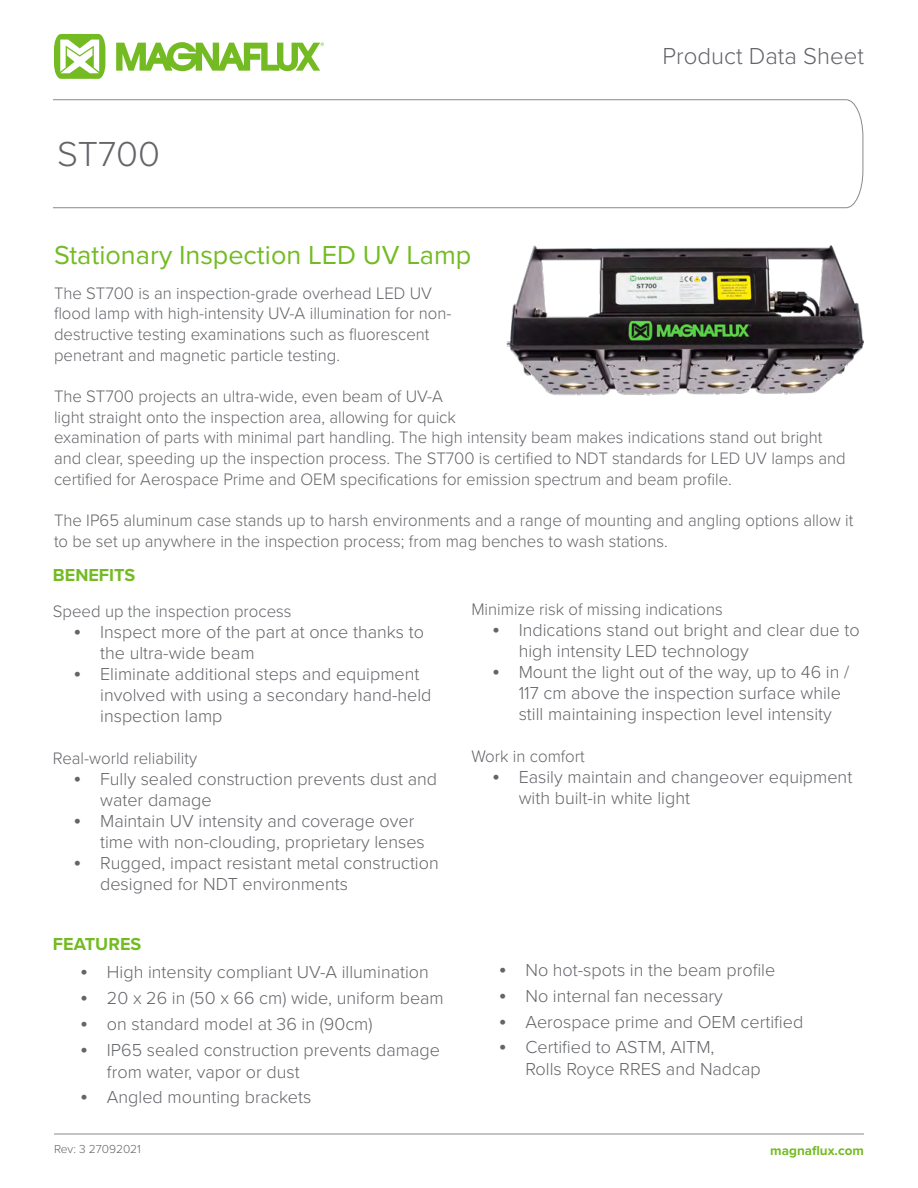
<style>
.page{position:relative;width:918px;height:1188px;background:#fff}
.page>*{position:absolute;margin:0;border:0;box-sizing:border-box;transform-origin:0 0}
.t1{font:300 36px "Proxima Nova";color:#636569}
.t2{font:27px "Proxima Nova";color:#74bb23}
.t3{font:300 24px "Proxima Nova";color:#636569}
.t4{font:300 18px/21px "Proxima Nova";color:#636569}
.t5{font:700 18px "Proxima Nova";color:#74bb23}
.t6{font:300 17.25px/20.7px "Proxima Nova";color:#636569}
.t7{font:700 13.5px "Proxima Nova";color:#74bb23}
.t8{font:300 12px "Proxima Nova";color:#636569}
.s1{font-size:24px}
</style>
<div class="page">
<svg style="left:53px;top:99px;width:811px;height:109px"></svg>
<svg style="left:116px;top:42px;width:208px;height:29px"></svg>
<svg style="left:54px;top:34px;width:51px;height:45px"></svg>
<hr style="left:54px;top:1134px;width:810px;height:1px;background:#878a8e">
<img style="left:506px;top:245px;width:358px;height:151px">
<h1 class="t1" style="left:57px;top:127px;width:104px">ST700</h1>
<h3 class="t3" style="left:662px;top:39px;width:203px">Product Data Sheet</h3>
<h2 class="t2" style="left:54px;top:235px;width:419px">Stationary Inspection LED UV Lamp</h2>
<p class="t6" style="left:54px;top:281px;width:399px">The ST700 is an inspection-grade overhead LED UV flood lamp with high-intensity UV-A illumination for non&shy;destructive testing examinations such as fluorescent penetrant and magnetic particle testing.</p>
<p class="t6" style="left:54px;top:385px;width:793px">The ST700 projects an ultra-wide, even beam of UV-A<br>light straight onto the inspection area, allowing for quick<br>examination of parts with minimal part handling. The high intensity beam makes indications stand out bright and clear, speeding up the inspection process. The ST700 is certified to NDT standards for LED UV lamps and certified for Aerospace Prime and OEM specifications for emission spectrum and beam profile.</p>
<p class="t6" style="left:54px;top:509px;width:801px">The IP65 aluminum case stands up to harsh environments and a range of mounting and angling options allow it to be set up anywhere in the inspection process; from mag benches to wash stations.</p>
<p class="t5" style="left:53px;top:562px;width:84px">BENEFITS</p>
<p class="t6" style="left:53px;top:600px;width:240px">Speed up the inspection process</p>
<p class="t4" style="left:100px;top:621px;width:325px;text-indent:-27px"><span class="s1">•</span> Inspect more of the part at once thanks to the ultra-wide beam</p>
<p class="t4" style="left:100px;top:663px;width:333px;text-indent:-27px"><span class="s1">•</span> Eliminate additional steps and equipment involved with using a secondary hand-held inspection lamp</p>
<p class="t6" style="left:53px;top:747px;width:146px">Real-world reliability</p>
<p class="t4" style="left:100px;top:768px;width:339px;text-indent:-27px"><span class="s1">•</span> Fully sealed construction prevents dust and water damage</p>
<p class="t4" style="left:100px;top:810px;width:326px;text-indent:-27px"><span class="s1">•</span> Maintain UV intensity and coverage over time with non-clouding, proprietary lenses</p>
<p class="t4" style="left:100px;top:852px;width:340px;text-indent:-27px"><span class="s1">•</span> Rugged, impact resistant metal construction designed for NDT environments</p>
<p class="t6" style="left:471px;top:598px;width:253px">Minimize risk of missing indications</p>
<p class="t4" style="left:519px;top:619px;width:342px;text-indent:-27px"><span class="s1">•</span> Indications stand out bright and clear due to high intensity LED technology</p>
<p class="t4" style="left:519px;top:661px;width:332px;text-indent:-27px"><span class="s1">•</span> Mount the light out of the way, up to 46 in /<br>117 cm above the inspection surface while still maintaining inspection level intensity</p>
<p class="t6" style="left:471px;top:745px;width:115px">Work in comfort</p>
<p class="t4" style="left:519px;top:766px;width:335px;text-indent:-27px"><span class="s1">•</span> Easily maintain and changeover equipment with built-in white light</p>
<p class="t5" style="left:53px;top:930px;width:90px">FEATURES</p>
<p class="t4" style="left:80px;top:961px;width:351px"><span class="s1">•</span> High intensity compliant UV-A illumination</p>
<p class="t4" style="left:80px;top:987px;width:365px"><span class="s1">•</span> 20 x 26 in (50 x 66 cm) wide, uniform beam</p>
<p class="t4" style="left:80px;top:1013px;width:294px"><span class="s1">•</span> on standard model at 36 in (90cm)</p>
<p class="t4" style="left:107px;top:1038px;width:334px;line-height:21.6px;text-indent:-27px"><span class="s1">•</span> IP65 sealed construction prevents damage from water, vapor or dust</p>
<p class="t4" style="left:80px;top:1086px;width:233px"><span class="s1">•</span> Angled mounting brackets</p>
<p class="t4" style="left:498px;top:958px;width:278px"><span class="s1">•</span> No hot-spots in the beam profile</p>
<p class="t4" style="left:498px;top:984px;width:226px"><span class="s1">•</span> No internal fan necessary</p>
<p class="t4" style="left:498px;top:1010px;width:306px"><span class="s1">•</span> Aerospace prime and OEM certified</p>
<p class="t4" style="left:525px;top:1036px;width:237px;line-height:21.6px;text-indent:-27px"><span class="s1">•</span> Certified to ASTM, AITM,<br>Rolls Royce RRES and Nadcap</p>
<p class="t8" style="left:54px;top:1140px;width:88px">Rev: 3 27092021</p>
<p class="t7" style="left:770px;top:1141px;width:95px">magnaflux.com</p>
</div>
